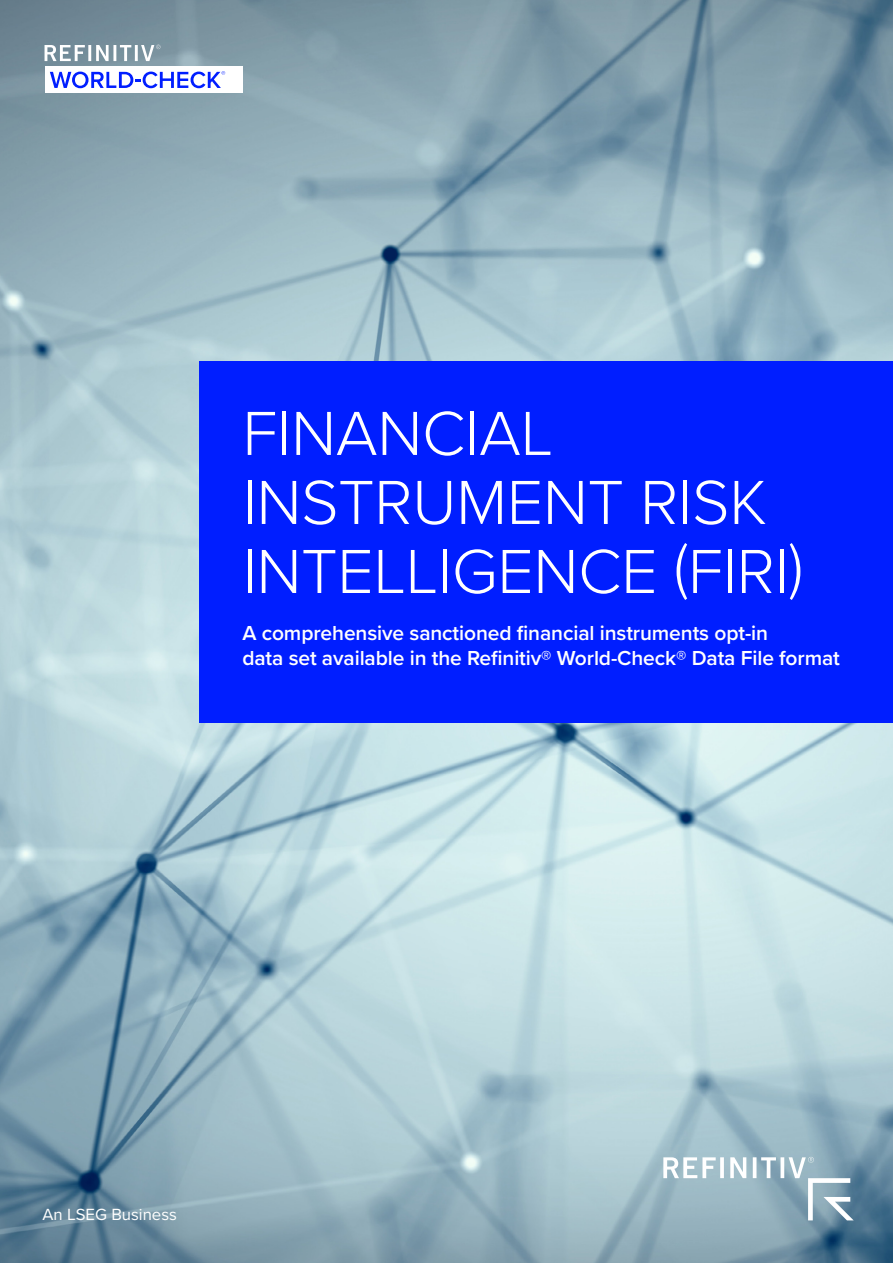
<style>
.page{position:relative;width:893px;height:1263px;background:#fff}
.page>*{position:absolute;margin:0;border:0;box-sizing:border-box;transform-origin:0 0}
.t1{font:300 64.5px/69px "Proxima Nova";letter-spacing:-.005em;color:#fff}
.t2{font:600 21px/25.5px "Proxima Nova";letter-spacing:-.005em;color:#fff}
.t3{font:16.8px "Proxima Nova";color:#fff}
</style>
<div class="page">
<img style="left:0;top:0;width:893px;height:1263px">
<div style="left:200px;top:361px;width:693px;height:362px;background:#001eff"></div>
<div style="left:45px;top:66px;width:197px;height:27px;background:#fff"></div>
<svg style="left:50px;top:71px;width:175px;height:17px"></svg>
<svg style="left:45px;top:45px;width:116px;height:16px"></svg>
<svg style="left:663px;top:1157px;width:191px;height:63px;background:#a0b9c5"></svg>
<h1 class="t1" style="left:242px;top:395px;width:562px">FINANCIAL<br>INSTRUMENT RISK<br>INTELLIGENCE (FIRI)</h1>
<p class="t2" style="left:242px;top:619px;width:599px">A comprehensive sanctioned financial instruments opt-in<br>data set available in the Refinitiv® World-Check® Data File format</p>
<p class="t3" style="left:43px;top:1202px;width:136px">An LSEG Business</p>
</div>
